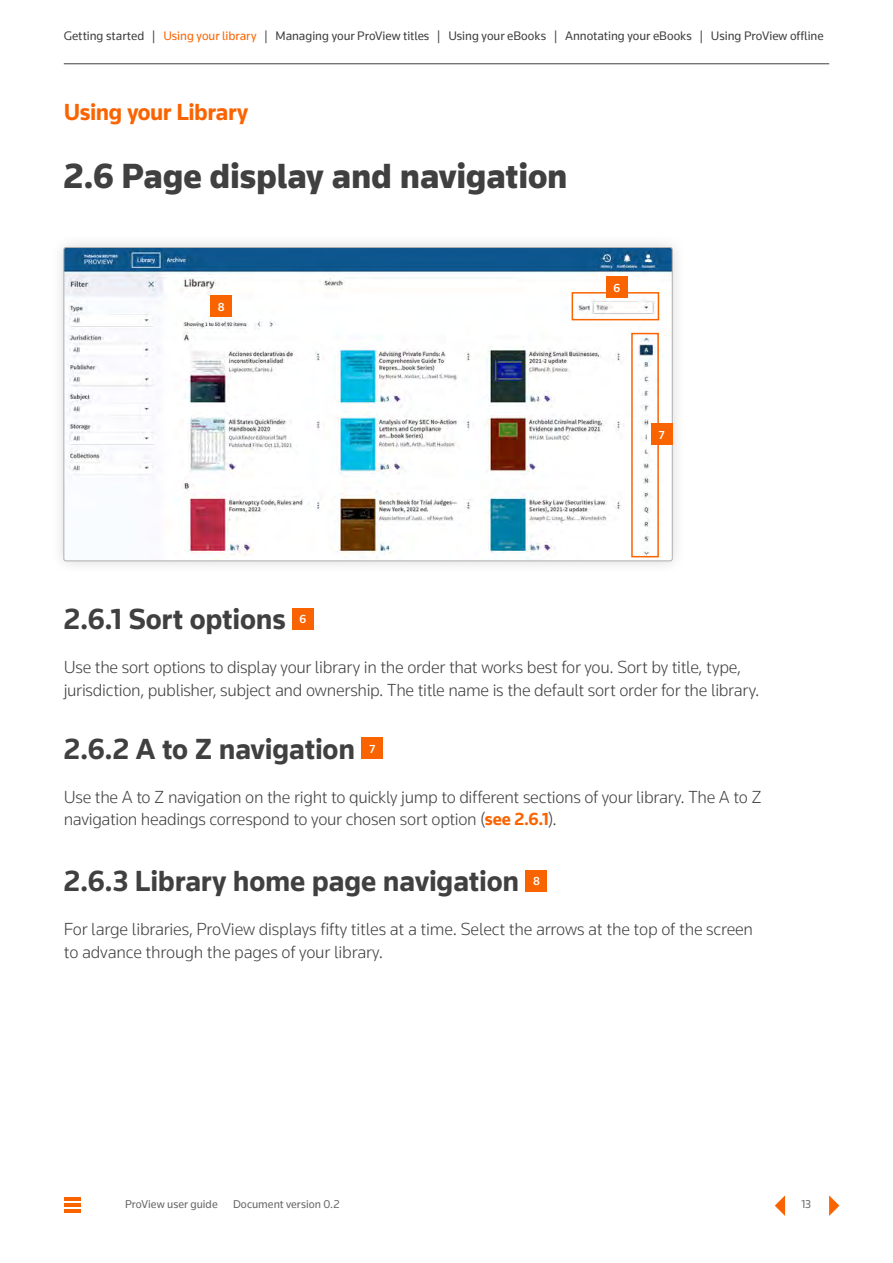
<style>
.page{position:relative;width:893px;height:1263px;background:#fff}
.page>*{position:absolute;margin:0;border:0;box-sizing:border-box;transform-origin:0 0}
.t1{font:900 36px "Knowledge 2017";letter-spacing:-.005em;color:#404040}
.t2{font:700 30px "Knowledge 2017";letter-spacing:-.01em;color:#404040}
.t3{font:700 24px "Knowledge 2017";letter-spacing:-.02em;color:#fa6400}
.t4{font:300 18px/22.5px "Knowledge 2017";letter-spacing:-.015em;color:#404040}
.t5{font:12.75px "Knowledge 2017";letter-spacing:-.005em;color:#404040}
.t6{font:500 12px "Knowledge 2017";color:#fff}
.t7{font:11.7px "Knowledge 2017";color:#666}
.s1{color:#fa6400}
.s2{font-weight:700;color:#fa6400}
</style>
<div class="page">
<hr style="left:64px;top:63px;width:765px;height:1px;background:#404040">
<svg style="left:829px;top:1195px;width:10px;height:21px"></svg>
<svg style="left:775px;top:1195px;width:10px;height:21px"></svg>
<hr style="left:64px;top:1197px;width:17px;height:3px;background:#fa6400">
<hr style="left:64px;top:1203px;width:17px;height:4px;background:#fa6400">
<hr style="left:64px;top:1209px;width:17px;height:4px;background:#fa6400">
<div style="left:292px;top:608px;width:22px;height:21px;background:#fa6400"></div>
<div style="left:362px;top:737px;width:21px;height:22px;background:#fa6400"></div>
<div style="left:50px;top:234px;width:637px;height:341px;background:#000;opacity:.15"></div>
<img style="left:64px;top:247px;width:608px;height:314px">
<svg style="left:630px;top:332px;width:30px;height:226px"></svg>
<svg style="left:571px;top:291px;width:89px;height:30px"></svg>
<div style="left:606px;top:277px;width:21px;height:21px;background:#fa6400"></div>
<div style="left:651px;top:424px;width:21px;height:21px;background:#fa6400"></div>
<div style="left:211px;top:296px;width:21px;height:21px;background:#fa6400"></div>
<div style="left:526px;top:870px;width:21px;height:21px;background:#fa6400"></div>
<p class="t5" style="left:64px;top:28px;width:761px">Getting started | <span class="s1">Using your library</span> | Managing your ProView titles | Using your eBooks | Annotating your eBooks | Using ProView offline</p>
<h3 class="t3" style="left:64px;top:97px;width:186px">Using your Library</h3>
<h1 class="t1" style="left:64px;top:154px;width:505px">2.6 Page display and navigation</h1>
<p class="t6" style="left:218px;top:299px;width:8px">8</p>
<p class="t6" style="left:613px;top:281px;width:8px">6</p>
<p class="t6" style="left:659px;top:428px;width:7px">7</p>
<h2 class="t2" style="left:64px;top:601px;width:223px">2.6.1 Sort options</h2>
<p class="t6" style="left:300px;top:612px;width:8px">6</p>
<p class="t4" style="left:64px;top:656px;width:697px">Use the sort options to display your library in the order that works best for you. Sort by title, type, jurisdiction, publisher, subject and ownership. The title name is the default sort order for the library.</p>
<h2 class="t2" style="left:64px;top:730px;width:293px">2.6.2 A to Z navigation</h2>
<p class="t6" style="left:369px;top:741px;width:7px">7</p>
<p class="t4" style="left:64px;top:785px;width:699px">Use the A to Z navigation on the right to quickly jump to different sections of your library. The A to Z navigation headings correspond to your chosen sort option (<span class="s2">see 2.6.1</span>).</p>
<h2 class="t2" style="left:64px;top:863px;width:457px">2.6.3 Library home page navigation</h2>
<p class="t6" style="left:533px;top:874px;width:8px">8</p>
<p class="t4" style="left:64px;top:917px;width:691px">For large libraries, ProView displays fifty titles at a time. Select the arrows at the top of the screen to advance through the pages of your library.</p>
<p class="t7" style="left:125px;top:1197px;width:94px">ProView user guide</p>
<p class="t7" style="left:233px;top:1197px;width:108px">Document version 0.2</p>
<p class="t7" style="left:801px;top:1197px;width:11px">13</p>
</div>
